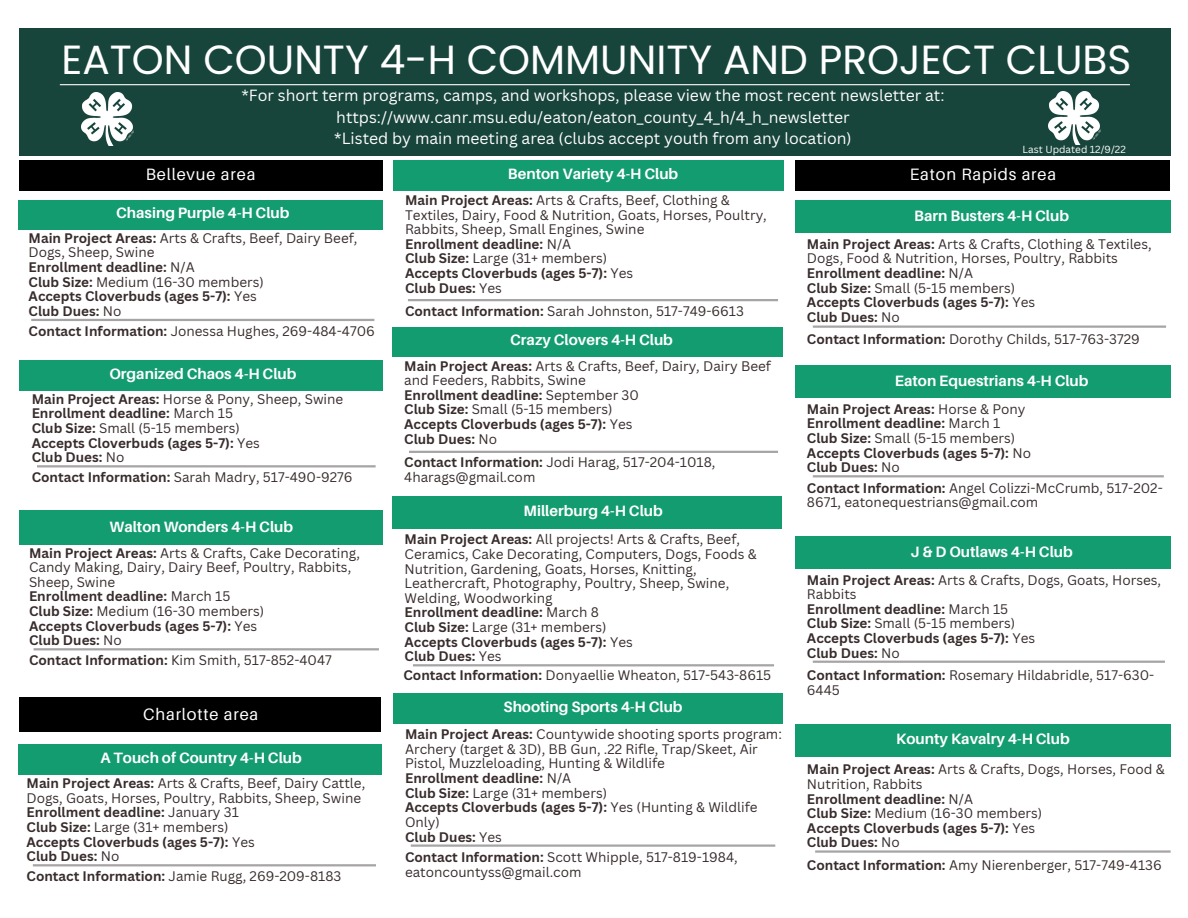
<style>
.page{position:relative;width:1188px;height:918px;background:#fff}
.page>*{position:absolute;margin:0;border:0;box-sizing:border-box;transform-origin:0 0}
.t1{font:40.65px "Poppins";color:#fff}
.t2{font:16.5px "Aileron";letter-spacing:.05em;color:#fff}
.t3{font:15.75px/21.3px "Canva Sans";color:#fff;text-align:center}
.t4{font:700 15px "Aileron";color:#fff}
.t5{font:13.5px/14.7px "Canva Sans";color:#382c2c}
.t6{font:700 13.5px/14.7px "Canva Sans";color:#382c2c}
.t7{font:10.05px "Canva Sans";color:#fff}
.s1{font-weight:400}
.s2{font-weight:700}
</style>
<div class="page">
<div style="left:19px;top:28px;width:1151px;height:128px;background:#18453b"></div>
<hr style="left:60px;top:84px;width:1070px;height:1px;background:#fff">
<div style="left:19px;top:744px;width:363px;height:31px;background:#139c70"></div>
<hr style="left:33px;top:864px;width:343px;height:2px;background:#a7a4a5">
<div style="left:19px;top:160px;width:364px;height:30px;background:#000"></div>
<div style="left:19px;top:697px;width:361px;height:35px;background:#000"></div>
<div style="left:393px;top:160px;width:391px;height:31px;background:#139c70"></div>
<hr style="left:408px;top:299px;width:370px;height:2px;background:#a7a4a5">
<div style="left:393px;top:327px;width:390px;height:29px;background:#139c70"></div>
<hr style="left:409px;top:451px;width:369px;height:2px;background:#a7a4a5">
<div style="left:393px;top:496px;width:389px;height:32px;background:#139c70"></div>
<hr style="left:413px;top:664px;width:361px;height:2px;background:#a7a4a5">
<div style="left:19px;top:360px;width:364px;height:31px;background:#139c70"></div>
<hr style="left:37px;top:465px;width:339px;height:2px;background:#a7a4a5">
<div style="left:393px;top:693px;width:390px;height:31px;background:#139c70"></div>
<hr style="left:411px;top:844px;width:364px;height:3px;background:#a7a4a5">
<div style="left:795px;top:160px;width:375px;height:30px;background:#000"></div>
<div style="left:795px;top:200px;width:376px;height:33px;background:#139c70"></div>
<hr style="left:813px;top:326px;width:353px;height:2px;background:#a7a4a5">
<div style="left:795px;top:365px;width:376px;height:33px;background:#139c70"></div>
<hr style="left:813px;top:475px;width:351px;height:2px;background:#a7a4a5">
<div style="left:795px;top:536px;width:376px;height:33px;background:#139c70"></div>
<hr style="left:813px;top:661px;width:352px;height:2px;background:#a7a4a5">
<div style="left:795px;top:724px;width:376px;height:32px;background:#139c70"></div>
<hr style="left:815px;top:850px;width:356px;height:3px;background:#a7a4a5">
<div style="left:19px;top:200px;width:364px;height:30px;background:#139c70"></div>
<hr style="left:31px;top:319px;width:343px;height:2px;background:#a7a4a5">
<div style="left:19px;top:510px;width:364px;height:34px;background:#139c70"></div>
<hr style="left:34px;top:648px;width:345px;height:2px;background:#a7a4a5">
<img style="left:82px;top:93px;width:51px;height:53px">
<img style="left:1049px;top:92px;width:51px;height:53px">
<h1 class="t1" style="left:62px;top:31px;width:1071px">EATON COUNTY 4-H COMMUNITY AND PROJECT CLUBS</h1>
<p class="t3" style="left:241px;top:84px;width:705px">*For short term programs, camps, and workshops, please view the most recent newsletter at: https://www.canr.msu.edu/eaton/eaton_county_4_h/4_h_newsletter<br>*Listed by main meeting area (clubs accept youth from any location)</p>
<p class="t7" style="left:1023px;top:142px;width:105px">Last Updated 12/9/22</p>
<p class="t2" style="left:146px;top:164px;width:111px">Bellevue area</p>
<p class="t4" style="left:116px;top:203px;width:175px">Chasing Purple 4-H Club</p>
<p class="t6" style="left:29px;top:230px;width:330px">Main Project Areas: <span class="s1">Arts &amp; Crafts, Beef, Dairy Beef,<br>Dogs, Sheep, Swine<br></span>Enrollment deadline: <span class="s1">N/A<br></span>Club Size: <span class="s1">Medium (16-30 members)<br></span>Accepts Cloverbuds (ages 5-7): <span class="s1">Yes<br></span>Club Dues: <span class="s1">No</span></p>
<p class="t5" style="left:29px;top:323px;width:348px"><span class="s2">Contact Information:</span> Jonessa Hughes, 269-484-4706</p>
<p class="t4" style="left:109px;top:365px;width:189px">Organized Chaos 4-H Club</p>
<p class="t6" style="left:32px;top:391px;width:313px">Main Project Areas: <span class="s1">Horse &amp; Pony, Sheep, Swine<br></span>Enrollment deadline: <span class="s1">March 15<br></span>Club Size: <span class="s1">Small (5-15 members)<br></span>Accepts Cloverbuds (ages 5-7): <span class="s1">Yes<br></span>Club Dues: <span class="s1">No</span></p>
<p class="t5" style="left:32px;top:469px;width:322px"><span class="s2">Contact Information:</span> Sarah Madry, 517-490-9276</p>
<p class="t4" style="left:110px;top:517px;width:185px">Walton Wonders 4-H Club</p>
<p class="t5" style="left:29px;top:545px;width:332px"><span class="s2">Main Project Areas:</span> Arts &amp; Crafts, Cake Decorating,<br>Candy Making, Dairy, Dairy Beef, Poultry, Rabbits,<br>Sheep, Swine<br><span class="s2">Enrollment deadline:</span> March 15<br><span class="s2">Club Size:</span> Medium (16-30 members)<br><span class="s2">Accepts Cloverbuds (ages 5-7):</span> Yes<br><span class="s2">Club Dues:</span> No</p>
<p class="t5" style="left:29px;top:652px;width:304px"><span class="s2">Contact Information:</span> Kim Smith, 517-852-4047</p>
<p class="t2" style="left:143px;top:704px;width:117px">Charlotte area</p>
<p class="t4" style="left:101px;top:749px;width:203px">A Touch of Country 4-H Club</p>
<p class="t5" style="left:27px;top:776px;width:340px"><span class="s2">Main Project Areas:</span> Arts &amp; Crafts, Beef, Dairy Cattle, Dogs, Goats, Horses, Poultry, Rabbits, Sheep, Swine <span class="s2">Enrollment deadline:</span> January 31<br><span class="s2">Club Size:</span> Large (31+ members)<br><span class="s2">Accepts Cloverbuds (ages 5-7):</span> Yes<br><span class="s2">Club Dues:</span> No</p>
<p class="t5" style="left:27px;top:869px;width:316px"><span class="s2">Contact Information:</span> Jamie Rugg, 269-209-8183</p>
<p class="t4" style="left:508px;top:165px;width:172px">Benton Variety 4-H Club</p>
<p class="t5" style="left:405px;top:192px;width:363px"><span class="s2">Main Project Areas:</span> Arts &amp; Crafts, Beef, Clothing &amp; Textiles, Dairy, Food &amp; Nutrition, Goats, Horses, Poultry, Rabbits, Sheep, Small Engines, Swine<br><span class="s2">Enrollment deadline:</span> N/A<br><span class="s2">Club Size:</span> Large (31+ members)<br><span class="s2">Accepts Cloverbuds (ages 5-7):</span> Yes<br><span class="s2">Club Dues:</span> Yes</p>
<p class="t5" style="left:405px;top:303px;width:340px"><span class="s2">Contact Information:</span> Sarah Johnston, 517-749-6613</p>
<p class="t4" style="left:510px;top:331px;width:164px">Crazy Clovers 4-H Club</p>
<p class="t5" style="left:404px;top:358px;width:368px"><span class="s2">Main Project Areas:</span> Arts &amp; Crafts, Beef, Dairy, Dairy Beef and Feeders, Rabbits, Swine<br><span class="s2">Enrollment deadline:</span> September 30<br><span class="s2">Club Size:</span> Small (5-15 members)<br><span class="s2">Accepts Cloverbuds (ages 5-7):</span> Yes<br><span class="s2">Club Dues:</span> No</p>
<p class="t5" style="left:404px;top:455px;width:313px"><span class="s2">Contact Information:</span> Jodi Harag, 517-204-1018,<br>4harags@gmail.com</p>
<p class="t4" style="left:524px;top:502px;width:141px">Millerburg 4-H Club</p>
<p class="t5" style="left:405px;top:532px;width:354px"><span class="s2">Main Project Areas:</span> All projects! Arts &amp; Crafts, Beef, Ceramics, Cake Decorating, Computers, Dogs, Foods &amp; Nutrition, Gardening, Goats, Horses, Knitting, Leathercraft, Photography, Poultry, Sheep, Swine, Welding, Woodworking<br><span class="s2">Enrollment deadline:</span> March 8<br><span class="s2">Club Size:</span> Large (31+ members)<br><span class="s2">Accepts Cloverbuds (ages 5-7):</span> Yes<br><span class="s2">Club Dues:</span> Yes</p>
<p class="t5" style="left:403px;top:667px;width:369px"><span class="s2">Contact Information:</span> Donyaellie Wheaton, 517-543-8615</p>
<p class="t4" style="left:504px;top:698px;width:181px">Shooting Sports 4-H Club</p>
<p class="t5" style="left:405px;top:727px;width:378px"><span class="s2">Main Project Areas:</span> Countywide shooting sports program:<br>Archery (target &amp; 3D), BB Gun, .22 Rifle, Trap/Skeet, Air Pistol, Muzzleloading, Hunting &amp; Wildlife<br><span class="s2">Enrollment deadline:</span> N/A<br><span class="s2">Club Size:</span> Large (31+ members)<br><span class="s2">Accepts Cloverbuds (ages 5-7):</span> Yes (Hunting &amp; Wildlife Only)<br><span class="s2">Club Dues:</span> Yes</p>
<p class="t5" style="left:405px;top:850px;width:334px"><span class="s2">Contact Information:</span> Scott Whipple, 517-819-1984, eatoncountyss@gmail.com</p>
<p class="t2" style="left:910px;top:164px;width:148px">Eaton Rapids area</p>
<p class="t4" style="left:914px;top:206px;width:156px">Barn Busters 4-H Club</p>
<p class="t5" style="left:807px;top:236px;width:346px"><span class="s2">Main Project Areas:</span> Arts &amp; Crafts, Clothing &amp; Textiles, Dogs, Food &amp; Nutrition, Horses, Poultry, Rabbits <span class="s2">Enrollment deadline:</span> N/A<br><span class="s2">Club Size:</span> Small (5-15 members)<br><span class="s2">Accepts Cloverbuds (ages 5-7):</span> Yes<br><span class="s2">Club Dues:</span> No</p>
<p class="t5" style="left:807px;top:332px;width:334px"><span class="s2">Contact Information:</span> Dorothy Childs, 517-763-3729</p>
<p class="t4" style="left:895px;top:371px;width:195px">Eaton Equestrians 4-H Club</p>
<p class="t6" style="left:807px;top:401px;width:226px">Main Project Areas: <span class="s1">Horse &amp; Pony<br></span>Enrollment deadline: <span class="s1">March 1<br></span>Club Size: <span class="s1">Small (5-15 members)<br></span>Accepts Cloverbuds (ages 5-7): <span class="s1">No<br></span>Club Dues: <span class="s1">No</span></p>
<p class="t5" style="left:807px;top:480px;width:357px"><span class="s2">Contact Information:</span> Angel Colizzi-McCrumb, 517-202-<br>8671, eatonequestrians@gmail.com</p>
<p class="t4" style="left:911px;top:542px;width:164px">J &amp; D Outlaws 4-H Club</p>
<p class="t6" style="left:807px;top:572px;width:356px">Main Project Areas: <span class="s1">Arts &amp; Crafts, Dogs, Goats, Horses,<br>Rabbits<br></span>Enrollment deadline: <span class="s1">March 15<br></span>Club Size: <span class="s1">Small (5-15 members)<br></span>Accepts Cloverbuds (ages 5-7): <span class="s1">Yes<br></span>Club Dues: <span class="s1">No</span></p>
<p class="t5" style="left:807px;top:668px;width:349px"><span class="s2">Contact Information:</span> Rosemary Hildabridle, 517-630-<br>6445</p>
<p class="t4" style="left:896px;top:730px;width:175px">Kounty Kavalry 4-H Club</p>
<p class="t6" style="left:807px;top:762px;width:359px">Main Project Areas: <span class="s1">Arts &amp; Crafts, Dogs, Horses, Food &amp;<br>Nutrition, Rabbits<br></span>Enrollment deadline: <span class="s1">N/A<br></span>Club Size: <span class="s1">Medium (16-30 members)<br></span>Accepts Cloverbuds (ages 5-7): <span class="s1">Yes<br></span>Club Dues: <span class="s1">No</span></p>
<p class="t5" style="left:807px;top:858px;width:356px"><span class="s2">Contact Information:</span> Amy Nierenberger, 517-749-4136</p>
</div>
